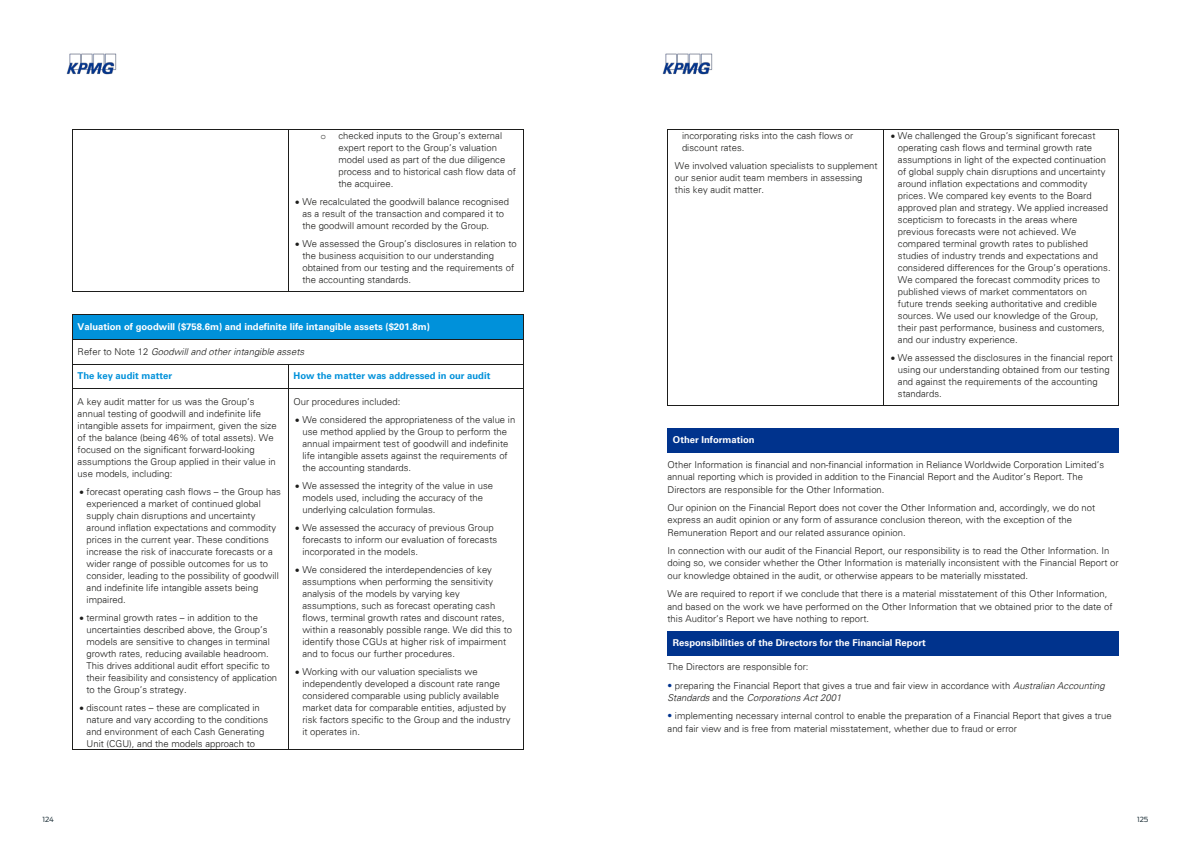
<style>
.page{position:relative;width:1191px;height:842px;background:#fff}
.page>*{position:absolute;margin:0;border:0;box-sizing:border-box;transform-origin:0 0}
.t1{font:300 9.5px/12px "Univers 45";color:#1d1d1b}
.t2{font:700 9.5px "Univers 65";color:#fff}
.t3{font:700 9.5px "Univers 65";color:#0091da}
.t4{font:italic 300 9.5px "Univers 45";color:#1d1d1b}
.t5{font:9.5px "Courier New";color:#1d1d1b}
.t6{font:7px "Antenna";letter-spacing:-.01em;color:#24363e}
.s1{font-style:normal}
.s2{color:#00338d}
.s3{font-style:italic}
</style>
<div class="page">
<img style="left:66px;top:53px;width:51px;height:22px">
<hr style="left:72px;top:129px;width:216px;height:1px;background:#1d1d1b">
<hr style="left:288px;top:129px;width:235px;height:1px;background:#1d1d1b">
<hr style="left:72px;top:129px;width:1px;height:163px;background:#1d1d1b">
<hr style="left:72px;top:292px;width:216px;height:1px;background:#1d1d1b">
<hr style="left:288px;top:129px;width:1px;height:163px;background:#1d1d1b">
<hr style="left:288px;top:292px;width:235px;height:1px;background:#1d1d1b">
<hr style="left:523px;top:129px;width:1px;height:163px;background:#1d1d1b">
<div style="left:72px;top:315px;width:451px;height:24px;background:#0091da"></div>
<hr style="left:72px;top:315px;width:451px;height:1px;background:#1d1d1b">
<hr style="left:72px;top:339px;width:451px;height:1px;background:#1d1d1b">
<hr style="left:72px;top:364px;width:216px;height:1px;background:#1d1d1b">
<hr style="left:288px;top:364px;width:235px;height:1px;background:#1d1d1b">
<svg style="left:72px;top:316px;width:1px;height:73px"></svg>
<hr style="left:72px;top:389px;width:216px;height:1px;background:#1d1d1b">
<svg style="left:288px;top:365px;width:1px;height:24px"></svg>
<hr style="left:288px;top:389px;width:235px;height:1px;background:#1d1d1b">
<svg style="left:523px;top:315px;width:1px;height:74px"></svg>
<hr style="left:72px;top:389px;width:1px;height:360px;background:#1d1d1b">
<hr style="left:72px;top:749px;width:216px;height:1px;background:#1d1d1b">
<hr style="left:288px;top:389px;width:1px;height:360px;background:#1d1d1b">
<hr style="left:288px;top:749px;width:235px;height:1px;background:#1d1d1b">
<hr style="left:523px;top:389px;width:1px;height:360px;background:#1d1d1b">
<img style="left:662px;top:53px;width:51px;height:22px">
<hr style="left:668px;top:129px;width:215px;height:1px;background:#1d1d1b">
<hr style="left:884px;top:129px;width:234px;height:1px;background:#1d1d1b">
<hr style="left:667px;top:129px;width:1px;height:277px;background:#1d1d1b">
<hr style="left:668px;top:406px;width:215px;height:1px;background:#1d1d1b">
<hr style="left:883px;top:129px;width:1px;height:277px;background:#1d1d1b">
<hr style="left:884px;top:406px;width:234px;height:1px;background:#1d1d1b">
<hr style="left:1118px;top:129px;width:1px;height:277px;background:#1d1d1b">
<div style="left:667px;top:429px;width:452px;height:24px;background:#00338d"></div>
<div style="left:667px;top:631px;width:452px;height:24px;background:#00338d"></div>
<p class="t5" style="left:320px;top:130px;width:7px">o</p>
<p class="t1" style="left:338px;top:130px;width:179px">checked inputs to the Group’s external expert report to the Group’s valuation model used as part of the due diligence process and to historical cash flow data of the acquiree.</p>
<p class="t1" style="left:302px;top:196px;width:208px;text-indent:-7px">• We recalculated the goodwill balance recognised as a result of the transaction and compared it to the goodwill amount recorded by the Group.</p>
<p class="t1" style="left:302px;top:238px;width:216px;text-indent:-7px">• We assessed the Group’s disclosures in relation to the business acquisition to our understanding obtained from our testing and the requirements of the accounting standards.</p>
<p class="t2" style="left:78px;top:321px;width:354px">Valuation of goodwill ($758.6m) and indefinite life intangible assets ($201.8m)</p>
<p class="t4" style="left:78px;top:346px;width:228px"><span class="s1">Refer to Note 12</span> Goodwill and other intangible assets</p>
<p class="t3" style="left:78px;top:371px;width:96px">The key audit matter</p>
<p class="t3" style="left:293px;top:371px;width:198px">How the matter was addressed in our audit</p>
<p class="t1" style="left:78px;top:396px;width:201px">A key audit matter for us was the Group’s annual testing of goodwill and indefinite life intangible assets for impairment, given the size of the balance (being 46% of total assets). We focused on the significant forward-looking assumptions the Group applied in their value in use models, including:</p>
<p class="t1" style="left:87px;top:486px;width:196px;text-indent:-7px">• forecast operating cash flows – the Group has experienced a market of continued global supply chain disruptions and uncertainty around inflation expectations and commodity prices in the current year. These conditions increase the risk of inaccurate forecasts or a wider range of possible outcomes for us to consider, leading to the possibility of goodwill and indefinite life intangible assets being impaired.</p>
<p class="t1" style="left:87px;top:612px;width:192px;text-indent:-7px">• terminal growth rates – in addition to the uncertainties described above, the Group’s models are sensitive to changes in terminal growth rates, reducing available headroom.<br>This drives additional audit effort specific to their feasibility and consistency of application to the Group’s strategy.</p>
<p class="t1" style="left:87px;top:701px;width:183px;text-indent:-7px">• discount rates – these are complicated in nature and vary according to the conditions and environment of each Cash Generating Unit (CGU), and the models approach to</p>
<p class="t1" style="left:293px;top:396px;width:108px">Our procedures included:</p>
<p class="t1" style="left:302px;top:414px;width:214px;text-indent:-7px">• We considered the appropriateness of the value in use method applied by the Group to perform the annual impairment test of goodwill and indefinite life intangible assets against the requirements of the accounting standards.</p>
<p class="t1" style="left:302px;top:479px;width:192px;text-indent:-7px">• We assessed the integrity of the value in use models used, including the accuracy of the underlying calculation formulas.</p>
<p class="t1" style="left:302px;top:521px;width:196px;text-indent:-7px">• We assessed the accuracy of previous Group forecasts to inform our evaluation of forecasts incorporated in the models.</p>
<p class="t1" style="left:302px;top:563px;width:211px;text-indent:-7px">• We considered the interdependencies of key assumptions when performing the sensitivity analysis of the models by varying key assumptions, such as forecast operating cash flows, terminal growth rates and discount rates, within a reasonably possible range. We did this to identify those CGUs at higher risk of impairment and to focus our further procedures.</p>
<p class="t1" style="left:302px;top:665px;width:209px;text-indent:-7px">• Working with our valuation specialists we independently developed a discount rate range considered comparable using publicly available market data for comparable entities, adjusted by risk factors specific to the Group and the industry it operates in.</p>
<p class="t1" style="left:682px;top:130px;width:173px">incorporating risks into the cash flows or discount rates.</p>
<p class="t1" style="left:675px;top:160px;width:204px">We involved valuation specialists to supplement our senior audit team members in assessing this key audit matter.</p>
<p class="t1" style="left:898px;top:130px;width:214px;text-indent:-7px">• We challenged the Group’s significant forecast operating cash flows and terminal growth rate assumptions in light of the expected continuation of global supply chain disruptions and uncertainty around inflation expectations and commodity prices. We compared key events to the Board approved plan and strategy. We applied increased scepticism to forecasts in the areas where previous forecasts were not achieved. We compared terminal growth rates to published studies of industry trends and expectations and considered differences for the Group’s operations.<br>We compared the forecast commodity prices to published views of market commentators on future trends seeking authoritative and credible sources. We used our knowledge of the Group, their past performance, business and customers, and our industry experience.</p>
<p class="t1" style="left:898px;top:352px;width:216px;text-indent:-7px">• We assessed the disclosures in the financial report using our understanding obtained from our testing and against the requirements of the accounting standards.</p>
<p class="t2" style="left:673px;top:434px;width:83px">Other Information</p>
<p class="t1" style="left:667px;top:458px;width:438px;line-height:12.4px">Other Information is financial and non-financial information in Reliance Worldwide Corporation Limited’s annual reporting which is provided in addition to the Financial Report and the Auditor’s Report. The<br>Directors are responsible for the Other Information.</p>
<p class="t1" style="left:667px;top:501px;width:429px;line-height:12.4px">Our opinion on the Financial Report does not cover the Other Information and, accordingly, we do not express an audit opinion or any form of assurance conclusion thereon, with the exception of the<br>Remuneration Report and our related assurance opinion.</p>
<p class="t1" style="left:667px;top:544px;width:452px;line-height:12.4px">In connection with our audit of the Financial Report, our responsibility is to read the Other Information. In doing so, we consider whether the Other Information is materially inconsistent with the Financial Report or our knowledge obtained in the audit, or otherwise appears to be materially misstated.</p>
<p class="t1" style="left:667px;top:588px;width:447px;line-height:12.4px">We are required to report if we conclude that there is a material misstatement of this Other Information, and based on the work we have performed on the Other Information that we obtained prior to the date of this Auditor’s Report we have nothing to report.</p>
<p class="t2" style="left:673px;top:637px;width:254px">Responsibilities of the Directors for the Financial Report</p>
<p class="t1" style="left:667px;top:661px;width:142px">The Directors are responsible for:</p>
<p class="t1" style="left:667px;top:679px;width:439px;line-height:12.4px"><span class="s2">•</span> preparing the Financial Report that gives a true and fair view in accordance with <span class="s3">Australian Accounting<br>Standards</span> and the <span class="s3">Corporations Act 2001</span></p>
<p class="t1" style="left:667px;top:710px;width:445px;line-height:12.4px"><span class="s2">•</span> implementing necessary internal control to enable the preparation of a Financial Report that gives a true and fair view and is free from material misstatement, whether due to fraud or error</p>
<p class="t6" style="left:43px;top:815px;width:13px">124</p>
<p class="t6" style="left:1137px;top:815px;width:13px">125</p>
</div>
